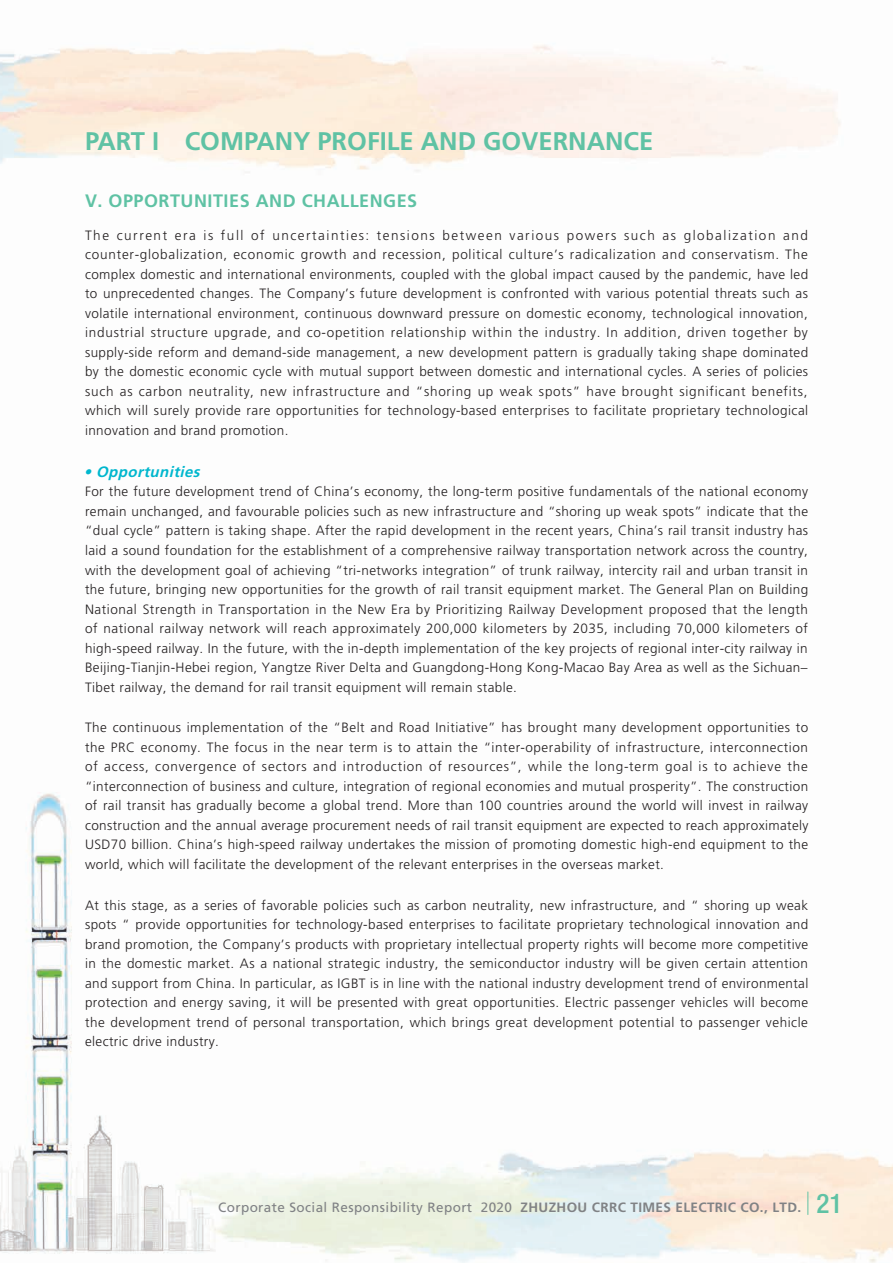
<style>
.page{position:relative;width:893px;height:1263px;background:#fff}
.page>*{position:absolute;margin:0;border:0;box-sizing:border-box;transform-origin:0 0}
.t1{font:700 25.5px "Frutiger LT Std";color:#5fc2a4}
._01_Heading_1{font:700 18px "Frutiger LT Std";letter-spacing:.03em;color:#5fc2a4}
._03_Heading_3{font:italic 700 15px "Frutiger LT Std";color:#00b7ce}
._00_Body_text{font:300 13.5px/19.5px "Frutiger LT Std";letter-spacing:.03em;color:#231f20;text-align:justify}
.t2{font:13.5px "Frutiger LT Std";letter-spacing:.03em;color:#808285}
.s1{font-weight:700}
.s2{font-family:"Helvetica Neue LT Std";font-weight:500;font-stretch:condensed;font-size:27px;color:#5fc2a4}
</style>
<div class="page">
<img style="left:0;top:45px;width:893px;height:1218px">
<svg style="left:807px;top:1192px;width:1px;height:22px"></svg>
<h1 class="t1" style="left:85px;top:126px;width:570px">PART I COMPANY PROFILE AND GOVERNANCE</h1>
<p class="_01_Heading_1" style="left:85px;top:191px;width:334px">V. OPPORTUNITIES AND CHALLENGES</p>
<p class="_00_Body_text" style="left:85px;top:225px;width:725px">The current era is full of uncertainties: tensions between various powers such as globalization and counter-globalization, economic growth and recession, political culture’s radicalization and conservatism. The complex domestic and international environments, coupled with the global impact caused by the pandemic, have led to unprecedented changes. The Company’s future development is confronted with various potential threats such as volatile international environment, continuous downward pressure on domestic economy, technological innovation, industrial structure upgrade, and co-opetition relationship within the industry. In addition, driven together by supply-side reform and demand-side management, a new development pattern is gradually taking shape dominated by the domestic economic cycle with mutual support between domestic and international cycles. A series of policies such as carbon neutrality, new infrastructure and “shoring up weak spots” have brought significant benefits, which will surely provide rare opportunities for technology-based enterprises to facilitate proprietary technological innovation and brand promotion.</p>
<p class="_03_Heading_3" style="left:84px;top:463px;width:121px">• Opportunities</p>
<p class="_00_Body_text" style="left:85px;top:482px;width:725px">For the future development trend of China’s economy, the long-term positive fundamentals of the national economy remain unchanged, and favourable policies such as new infrastructure and “shoring up weak spots” indicate that the “dual cycle” pattern is taking shape. After the rapid development in the recent years, China’s rail transit industry has laid a sound foundation for the establishment of a comprehensive railway transportation network across the country, with the development goal of achieving “tri-networks integration” of trunk railway, intercity rail and urban transit in the future, bringing new opportunities for the growth of rail transit equipment market. The General Plan on Building National Strength in Transportation in the New Era by Prioritizing Railway Development proposed that the length of national railway network will reach approximately 200,000 kilometers by 2035, including 70,000 kilometers of high-speed railway. In the future, with the in-depth implementation of the key projects of regional inter-city railway in Beijing-Tianjin-Hebei region, Yangtze River Delta and Guangdong-Hong Kong-Macao Bay Area as well as the Sichuan– Tibet railway, the demand for rail transit equipment will remain stable.</p>
<p class="_00_Body_text" style="left:85px;top:718px;width:725px">The continuous implementation of the “Belt and Road Initiative” has brought many development opportunities to the PRC economy. The focus in the near term is to attain the “inter-operability of infrastructure, interconnection of access, convergence of sectors and introduction of resources”, while the long-term goal is to achieve the “interconnection of business and culture, integration of regional economies and mutual prosperity”. The construction of rail transit has gradually become a global trend. More than 100 countries around the world will invest in railway construction and the annual average procurement needs of rail transit equipment are expected to reach approximately USD70 billion. China’s high-speed railway undertakes the mission of promoting domestic high-end equipment to the world, which will facilitate the development of the relevant enterprises in the overseas market.</p>
<p class="_00_Body_text" style="left:85px;top:895px;width:725px">At this stage, as a series of favorable policies such as carbon neutrality, new infrastructure, and “ shoring up weak spots “ provide opportunities for technology-based enterprises to facilitate proprietary technological innovation and brand promotion, the Company’s products with proprietary intellectual property rights will become more competitive in the domestic market. As a national strategic industry, the semiconductor industry will be given certain attention and support from China. In particular, as IGBT is in line with the national industry development trend of environmental protection and energy saving, it will be presented with great opportunities. Electric passenger vehicles will become the development trend of personal transportation, which brings great development potential to passenger vehicle electric drive industry.</p>
<p class="t2" style="left:218px;top:1199px;width:626px">Corporate Social Responsibility Report 2020 <span class="s1">ZHUZHOU CRRC TIMES ELECTRIC CO., LTD.</span> <span class="s2">21</span></p>
</div>
